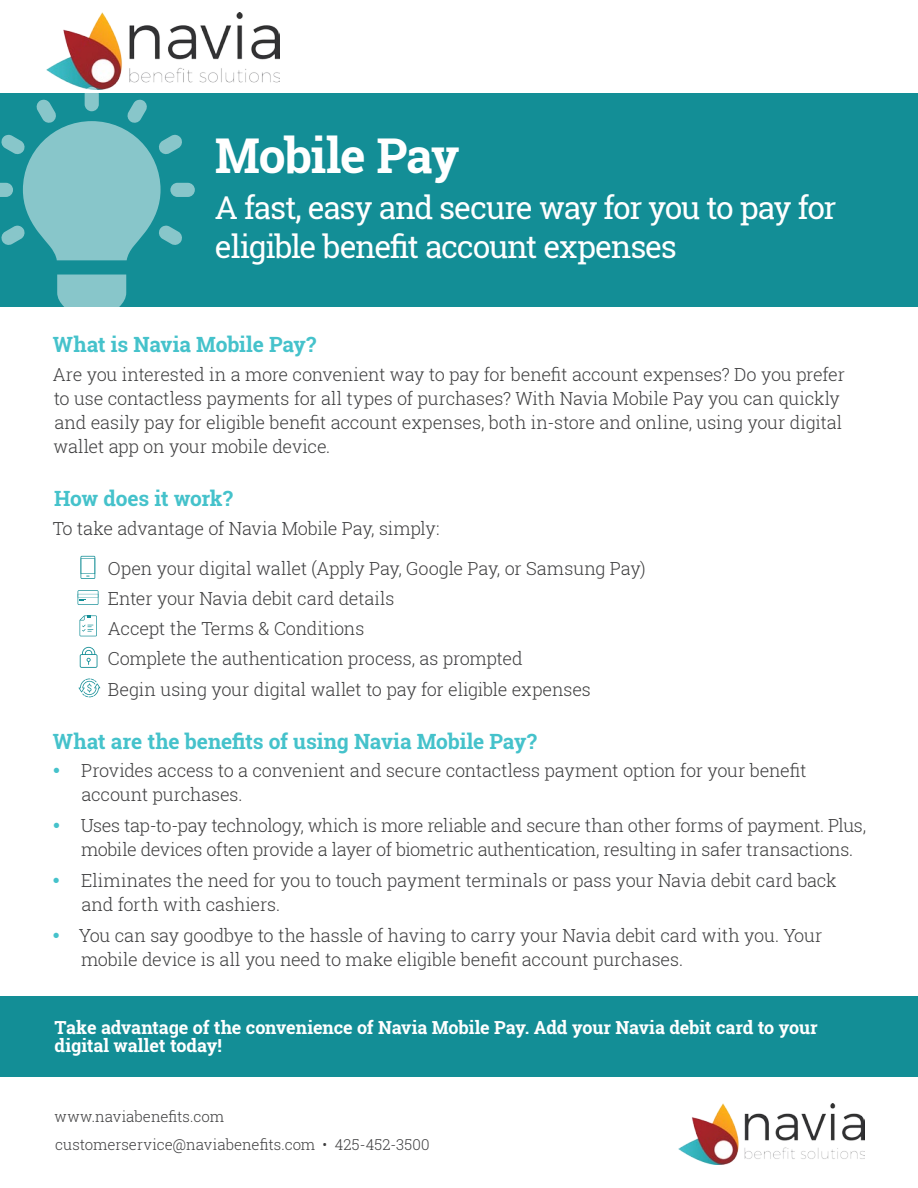
<style>
.page{position:relative;width:918px;height:1188px;background:#fff}
.page>*{position:absolute;margin:0;border:0;box-sizing:border-box;transform-origin:0 0}
.t1{font:700 48px "Roboto Slab";letter-spacing:-.025em;color:#fff}
.t2{font:31.5px/39px "Roboto Slab";letter-spacing:-.04em;color:#fff}
.t3{font:700 21px "Roboto Slab";letter-spacing:-.01em;color:#45c2cb}
.t4{font:300 18px/24px "Roboto Slab";letter-spacing:-.015em;color:#3e3e3f}
.t5{font:700 18px/18px "Roboto Slab";letter-spacing:-.01em;color:#fff}
.t6{font:300 15px "Roboto Slab";color:#3e3e3f}
</style>
<div class="page">
<div style="left:0;top:94px;width:918px;height:213px;background:#138e96"></div>
<img style="left:47px;top:13px;width:233px;height:76px">
<div style="left:57px;top:275px;width:69px;height:32px;background:#88c6ca"></div>
<div style="left:170px;top:183px;width:25px;height:14px;background:#88c6ca;border-radius:7px"></div>
<svg style="left:0;top:100px;width:183px;height:160px"></svg>
<svg style="left:85px;top:87px;width:14px;height:24px"></svg>
<div style="left:0;top:997px;width:918px;height:80px;background:#138e96"></div>
<img style="left:678px;top:1104px;width:187px;height:61px">
<svg style="left:81px;top:556px;width:14px;height:23px"></svg>
<svg style="left:78px;top:590px;width:20px;height:15px"></svg>
<svg style="left:80px;top:615px;width:17px;height:21px"></svg>
<svg style="left:80px;top:647px;width:17px;height:21px"></svg>
<svg style="left:79px;top:679px;width:21px;height:18px"></svg>
<h1 class="t1" style="left:215px;top:123px;width:246px">Mobile Pay</h1>
<h2 class="t2" style="left:215px;top:188px;width:623px">A fast, easy and secure way for you to pay for eligible benefit account expenses</h2>
<p class="t3" style="left:53px;top:330px;width:265px">What is Navia Mobile Pay?</p>
<p class="t4" style="left:53px;top:362px;width:794px">Are you interested in a more convenient way to pay for benefit account expenses? Do you prefer to use contactless payments for all types of purchases? With Navia Mobile Pay you can quickly and easily pay for eligible benefit account expenses, both in-store and online, using your digital wallet app on your mobile device.</p>
<p class="t3" style="left:54px;top:484px;width:180px">How does it work?</p>
<p class="t4" style="left:53px;top:516px;width:388px">To take advantage of Navia Mobile Pay, simply:</p>
<p class="t4" style="left:108px;top:553px;width:539px;line-height:30px">Open your digital wallet (Apply Pay, Google Pay, or Samsung Pay)<br>Enter your Navia debit card details<br>Accept the Terms &amp; Conditions<br>Complete the authentication process, as prompted<br>Begin using your digital wallet to pay for eligible expenses</p>
<p class="t3" style="left:53px;top:727px;width:485px">What are the benefits of using Navia Mobile Pay?</p>
<p class="t4" style="left:81px;top:758px;width:727px">Provides access to a convenient and secure contactless payment option for your benefit account purchases.</p>
<p class="t4" style="left:81px;top:813px;width:787px">Uses tap-to-pay technology, which is more reliable and secure than other forms of payment. Plus, mobile devices often provide a layer of biometric authentication, resulting in safer transactions.</p>
<p class="t4" style="left:81px;top:868px;width:757px">Eliminates the need for you to touch payment terminals or pass your Navia debit card back and forth with cashiers.</p>
<p class="t4" style="left:79px;top:923px;width:745px">You can say goodbye to the hassle of having to carry your Navia debit card with you. Your mobile device is all you need to make eligible benefit account purchases.</p>
<p class="t5" style="left:55px;top:1018px;width:765px">Take advantage of the convenience of Navia Mobile Pay. Add your Navia debit card to your digital wallet today!</p>
<p class="t6" style="left:55px;top:1106px;width:171px">www.naviabenefits.com</p>
<p class="t6" style="left:55px;top:1134px;width:376px">customerservice@naviabenefits.com • 425-452-3500</p>
</div>
